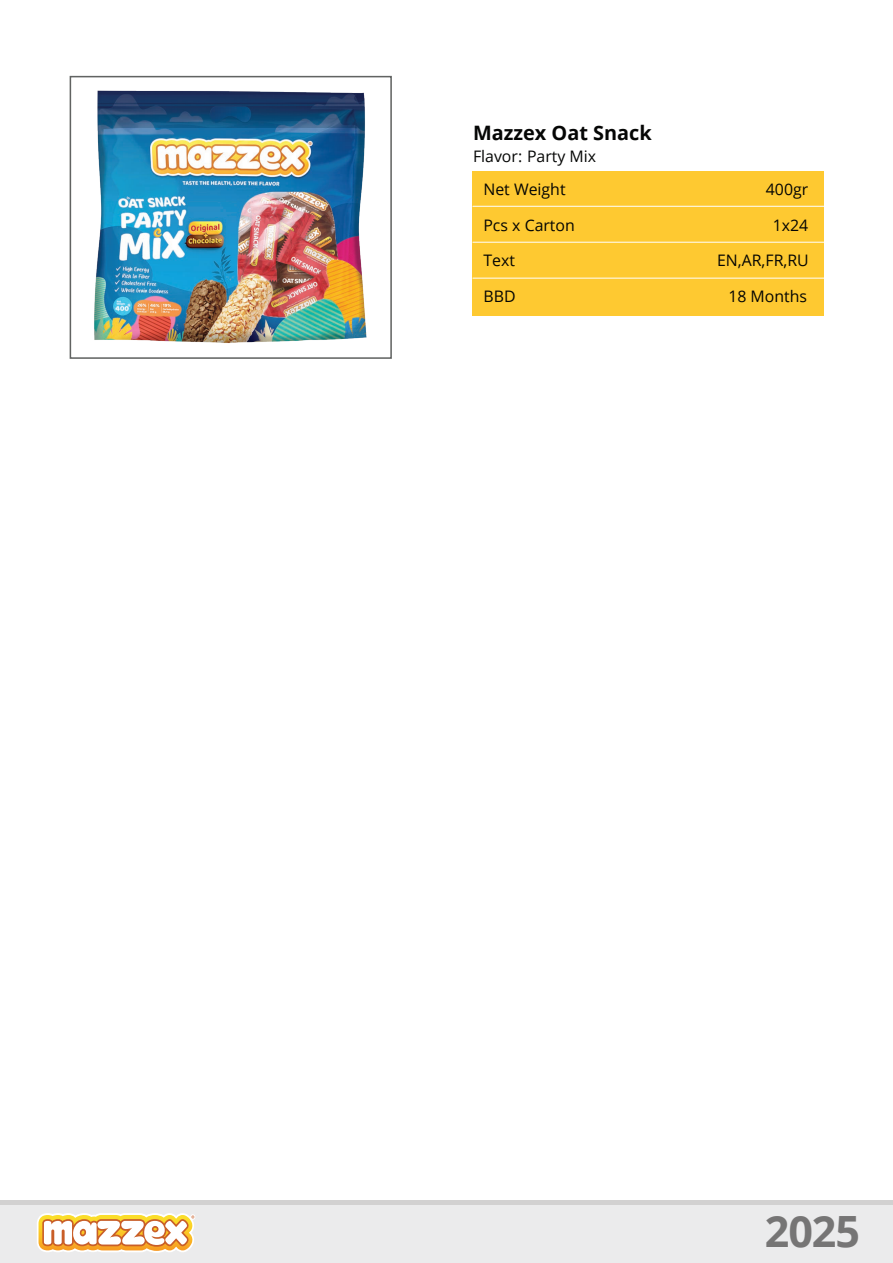
<style>
.page{position:relative;width:893px;height:1263px;background:#fff}
.page>*{position:absolute;margin:0;border:0;box-sizing:border-box;transform-origin:0 0}
.t1{font:700 43.05px "Open Sans";color:#767575}
.t2{font:700 19.8px "Open Sans";color:#050605}
.t3{font:15.9px "Open Sans";color:#040503}
.t4{font:15.9px "Open Sans";color:#050605}
</style>
<div class="page">
<div style="left:0;top:1201px;width:893px;height:62px;background:#ebebec"></div>
<hr style="left:0;top:1201px;width:893px;height:4px;background:#d2d1d1">
<svg style="left:37px;top:1213px;width:158px;height:40px;background:#f2d1a0"></svg>
<div style="left:473px;top:171px;width:351px;height:145px;background:#fec931"></div>
<hr style="left:473px;top:206px;width:351px;height:1px;background:#fff">
<hr style="left:473px;top:242px;width:351px;height:1px;background:#fff">
<hr style="left:473px;top:278px;width:351px;height:1px;background:#fff">
<div style="left:70px;top:76px;width:322px;height:283px;border:2px solid #616362"></div>
<img style="left:94px;top:90px;width:273px;height:253px">
<p class="t2" style="left:473px;top:119px;width:180px">Mazzex Oat Snack</p>
<p class="t4" style="left:473px;top:145px;width:125px">Flavor: Party Mix</p>
<p class="t3" style="left:483px;top:178px;width:84px">Net Weight</p>
<p class="t3" style="left:766px;top:178px;width:44px">400gr</p>
<p class="t3" style="left:483px;top:214px;width:93px">Pcs x Carton</p>
<p class="t3" style="left:773px;top:214px;width:37px">1x24</p>
<p class="t3" style="left:483px;top:250px;width:33px">Text</p>
<p class="t3" style="left:717px;top:250px;width:93px">EN,AR,FR,RU</p>
<p class="t3" style="left:483px;top:286px;width:34px">BBD</p>
<p class="t3" style="left:728px;top:286px;width:80px">18 Months</p>
<h1 class="t1" style="left:765px;top:1201px;width:97px">2025</h1>
</div>
